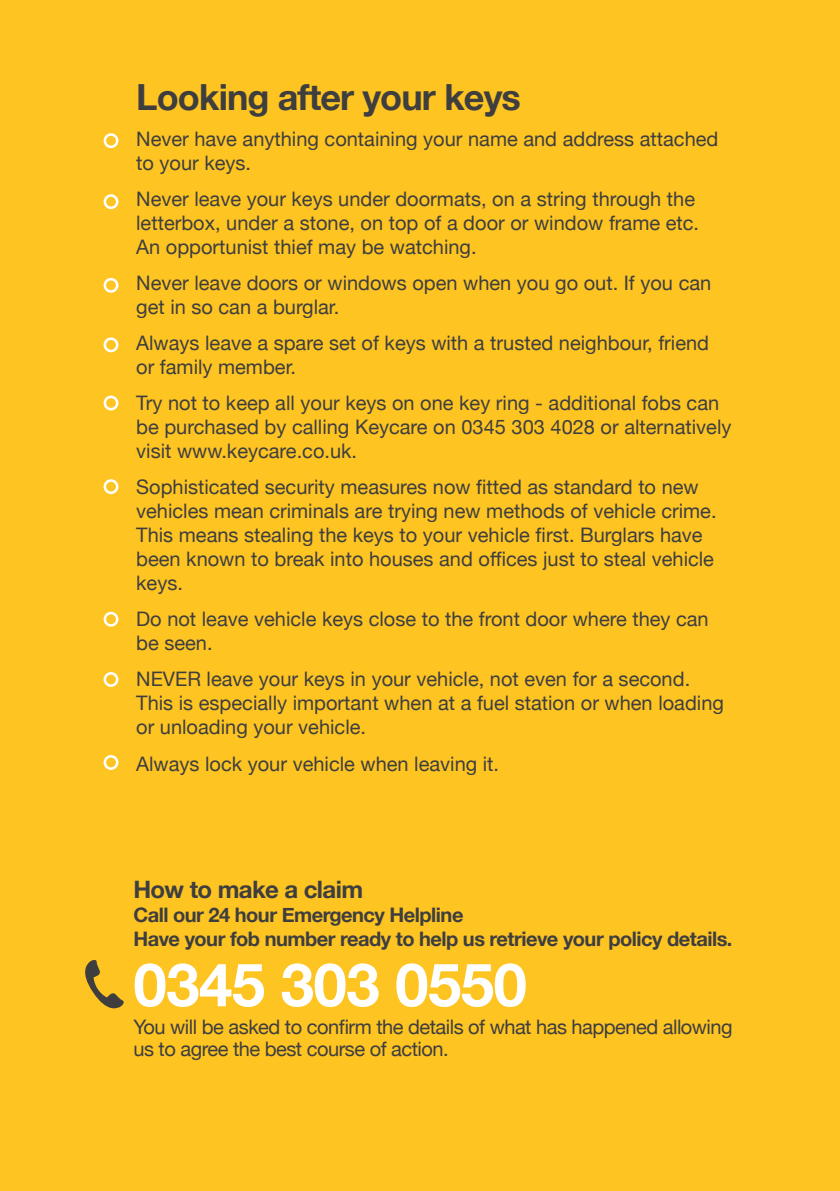
<style>
.page{position:relative;width:840px;height:1191px;background:#fff}
.page>*{position:absolute;margin:0;border:0;box-sizing:border-box;transform-origin:0 0}
.t1{font:700 60px "Helvetica Neue";letter-spacing:-.01em;color:#fff}
.t2{font:700 36px "Helvetica Neue";letter-spacing:-.025em;color:#3e3e3f}
.t3{font:700 24px "Helvetica Neue";letter-spacing:-.025em;color:#3e3e3f}
.t4{font:20px/24px "Helvetica Neue";color:#3e3e3f}
.t5{font:20px/22px "Helvetica Neue";letter-spacing:-.025em;color:#3e3e3f}
.t6{font:700 20px/24px "Helvetica Neue";letter-spacing:-.025em;color:#3e3e3f}
</style>
<div class="page">
<div style="left:0;top:0;width:839px;height:1191px;background:#fec422"></div>
<div style="left:103px;top:133px;width:15px;height:15px;border:3px solid #fff;border-radius:50%"></div>
<div style="left:103px;top:194px;width:15px;height:15px;border:3px solid #fff;border-radius:50%"></div>
<div style="left:103px;top:278px;width:15px;height:15px;border:3px solid #fff;border-radius:50%"></div>
<div style="left:103px;top:337px;width:15px;height:15px;border:3px solid #fff;border-radius:50%"></div>
<div style="left:103px;top:395px;width:15px;height:15px;border:3px solid #fff;border-radius:50%"></div>
<div style="left:103px;top:479px;width:15px;height:15px;border:3px solid #fff;border-radius:50%"></div>
<div style="left:103px;top:612px;width:15px;height:14px;border:3px solid #fff;border-radius:50%"></div>
<div style="left:103px;top:672px;width:15px;height:15px;border:3px solid #fff;border-radius:50%"></div>
<div style="left:103px;top:755px;width:15px;height:15px;border:3px solid #fff;border-radius:50%"></div>
<svg style="left:85px;top:959px;width:39px;height:50px"></svg>
<h2 class="t2" style="left:136px;top:69px;width:386px">Looking after your keys</h2>
<p class="t4" style="left:136px;top:128px;width:583px">Never have anything containing your name and address attached to your keys.</p>
<p class="t4" style="left:136px;top:188px;width:564px">Never leave your keys under doormats, on a string through the letterbox, under a stone, on top of a door or window frame etc.<br>An opportunist thief may be watching.</p>
<p class="t4" style="left:136px;top:272px;width:576px">Never leave doors or windows open when you go out. If you can get in so can a burglar.</p>
<p class="t4" style="left:136px;top:332px;width:574px">Always leave a spare set of keys with a trusted neighbour, friend or family member.</p>
<p class="t4" style="left:136px;top:392px;width:596px">Try not to keep all your keys on one key ring - additional fobs can be purchased by calling Keycare on 0345 303 4028 or alternatively visit www.keycare.co.uk.</p>
<p class="t4" style="left:136px;top:476px;width:581px">Sophisticated security measures now fitted as standard to new vehicles mean criminals are trying new methods of vehicle crime.<br>This means stealing the keys to your vehicle first. Burglars have been known to break into houses and offices just to steal vehicle keys.</p>
<p class="t4" style="left:136px;top:608px;width:573px">Do not leave vehicle keys close to the front door where they can be seen.</p>
<p class="t4" style="left:136px;top:668px;width:589px">NEVER leave your keys in your vehicle, not even for a second.<br>This is especially important when at a fuel station or when loading or unloading your vehicle.</p>
<p class="t4" style="left:136px;top:752px;width:364px">Always lock your vehicle when leaving it.</p>
<p class="t3" style="left:133px;top:871px;width:231px">How to make a claim</p>
<p class="t6" style="left:133px;top:903px;width:600px">Call our 24 hour Emergency Helpline<br>Have your fob number ready to help us retrieve your policy details.</p>
<h1 class="t1" style="left:133px;top:937px;width:395px">0345 303 0550</h1>
<p class="t5" style="left:133px;top:1017px;width:600px">You will be asked to confirm the details of what has happened allowing us to agree the best course of action.</p>
</div>
